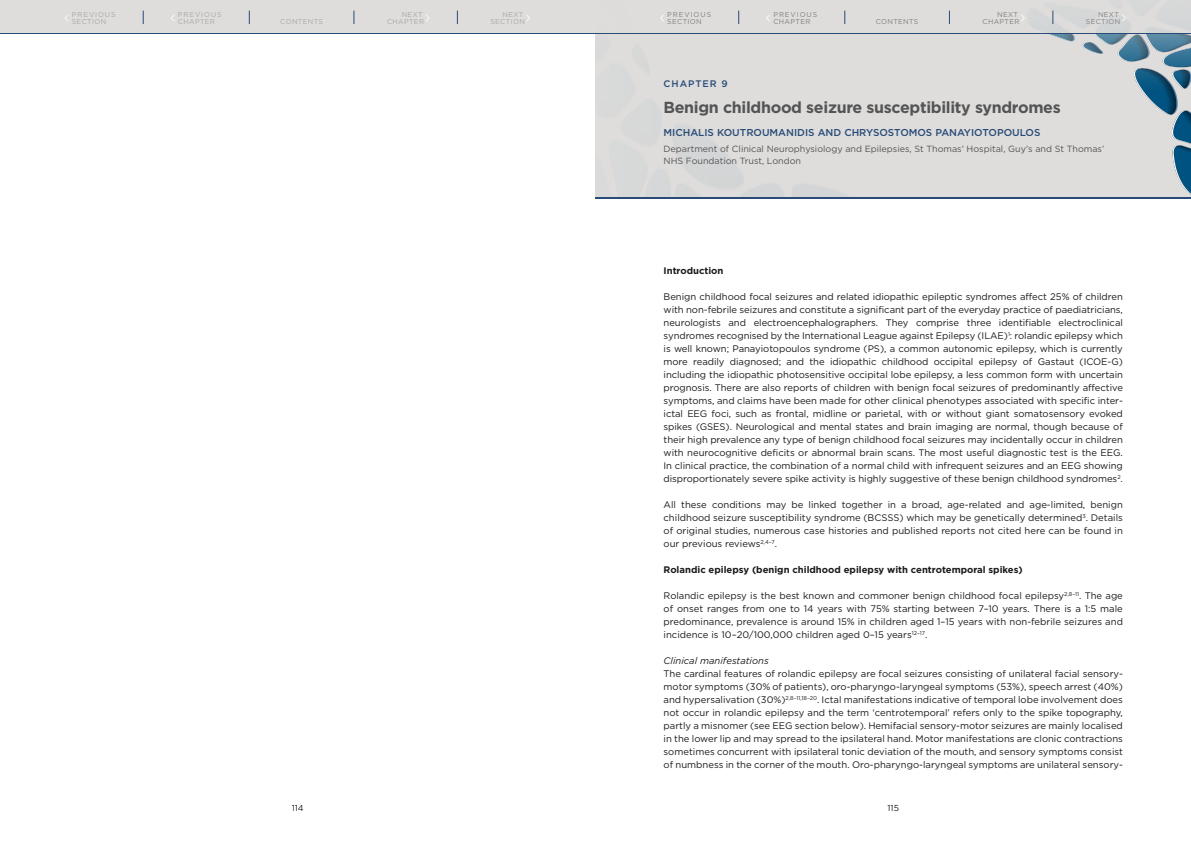
<style>
.page{position:relative;width:1191px;height:842px;background:#fff}
.page>*{position:absolute;margin:0;border:0;box-sizing:border-box;transform-origin:0 0}
.t1{font:700 16px "Gotham";letter-spacing:-.02em;color:#555454}
.t2{font:14px "Gotham";color:#fff;scale:.5 1}
.t3{font:500 10px "Gotham";color:#284b77}
.t4{font:9.5px/13px "Gotham";color:#1a1a1a;text-align:justify}
.t5{font:700 9.5px "Gotham";color:#1a1a1a}
.t6{font:italic 9.5px "Gotham";color:#1a1a1a}
.t7{font:500 9.5px "Gotham";letter-spacing:.1em;color:#284b77}
.t8{font:9px/12px "Gotham";color:#555454}
.t9{font:8.6px "Gotham";color:#1a1a1a}
.t10{font:7px/7px "Gotham";letter-spacing:.05em;color:#808080}
.t11{font:7px/7px "Gotham";letter-spacing:.05em;color:#a8a8a7}
.t12{font:7px/7px "Gotham";letter-spacing:.13em;color:#808080}
.t13{font:7px/7px "Gotham";letter-spacing:.13em;color:#a8a8a7}
.s1{font-size:14px;color:#fff}
</style>
<div class="page">
<img style="left:892px;top:34px;width:299px;height:163px">
<div style="left:595px;top:0;width:596px;height:33px;background:#dedddc"></div>
<hr style="left:595px;top:33px;width:596px;height:1px;background:#284b77">
<hr style="left:595px;top:197px;width:596px;height:1px;background:#284b77">
<svg style="left:738px;top:11px;width:1px;height:13px"></svg>
<svg style="left:844px;top:11px;width:1px;height:13px"></svg>
<svg style="left:949px;top:11px;width:1px;height:13px"></svg>
<svg style="left:1052px;top:11px;width:1px;height:13px"></svg>
<div style="left:0;top:0;width:595px;height:33px;background:#dedddc"></div>
<hr style="left:0;top:33px;width:595px;height:1px;background:#284b77">
<svg style="left:143px;top:11px;width:1px;height:13px"></svg>
<svg style="left:249px;top:11px;width:1px;height:13px"></svg>
<svg style="left:354px;top:11px;width:1px;height:13px"></svg>
<svg style="left:457px;top:11px;width:1px;height:13px"></svg>
<p class="t13" style="left:72px;top:11px;width:45px">PREVIOUS<br>SECTION</p>
<p class="t13" style="left:171px;top:11px;width:53px;text-align:center"><span class="s1">&lt;</span> PREVIOUS<br>CHAPTER</p>
<p class="t11" style="left:280px;top:18px;width:44px">CONTENTS</p>
<p class="t11" style="left:387px;top:11px;width:44px;text-indent:15px">NEXT<br>CHAPTER <sup>&gt;</sup></p>
<p class="t11" style="left:502px;top:11px;width:22px">NEXT</p>
<h2 class="t2" style="left:65px;top:9px;width:10px">&lt;</h2>
<p class="t11" style="left:490px;top:18px;width:42px">SECTION <sup>&gt;</sup></p>
<p class="t12" style="left:667px;top:11px;width:45px">PREVIOUS<br>SECTION</p>
<p class="t12" style="left:766px;top:11px;width:53px;text-align:center"><span class="s1">&lt;</span> PREVIOUS<br>CHAPTER</p>
<p class="t10" style="left:875px;top:18px;width:44px">CONTENTS</p>
<p class="t10" style="left:982px;top:11px;width:44px;text-indent:15px">NEXT<br>CHAPTER <sup>&gt;</sup></p>
<p class="t10" style="left:1086px;top:11px;width:42px;text-indent:12px">NEXT<br>SECTION <sup>&gt;</sup></p>
<p class="t7" style="left:663px;top:77px;width:66px">CHAPTER 9</p>
<h1 class="t1" style="left:663px;top:96px;width:399px">Benign childhood seizure susceptibility syndromes</h1>
<p class="t3" style="left:663px;top:126px;width:378px">MICHALIS KOUTROUMANIDIS AND CHRYSOSTOMOS PANAYIOTOPOULOS</p>
<p class="t8" style="left:663px;top:143px;width:442px">Department of Clinical Neurophysiology and Epilepsies, St Thomas’ Hospital, Guy’s and St Thomas’<br>NHS Foundation Trust, London</p>
<p class="t5" style="left:663px;top:264px;width:61px">Introduction</p>
<p class="t4" style="left:663px;top:290px;width:461px">Benign childhood focal seizures and related idiopathic epileptic syndromes affect 25% of children with non-febrile seizures and constitute a significant part of the everyday practice of paediatricians, neurologists and electroencephalographers. They comprise three identifiable electroclinical syndromes recognised by the International League against Epilepsy (ILAE)<sup>1</sup>: rolandic epilepsy which is well known; Panayiotopoulos syndrome (PS), a common autonomic epilepsy, which is currently more readily diagnosed; and the idiopathic childhood occipital epilepsy of Gastaut (ICOE-G) including the idiopathic photosensitive occipital lobe epilepsy, a less common form with uncertain prognosis. There are also reports of children with benign focal seizures of predominantly affective symptoms, and claims have been made for other clinical phenotypes associated with specific inter&shy;ictal EEG foci, such as frontal, midline or parietal, with or without giant somatosensory evoked spikes (GSES). Neurological and mental states and brain imaging are normal, though because of their high prevalence any type of benign childhood focal seizures may incidentally occur in children with neurocognitive deficits or abnormal brain scans. The most useful diagnostic test is the EEG.<br>In clinical practice, the combination of a normal child with infrequent seizures and an EEG showing disproportionately severe spike activity is highly suggestive of these benign childhood syndromes<sup>2</sup>.</p>
<p class="t4" style="left:663px;top:498px;width:461px">All these conditions may be linked together in a broad, age-related and age-limited, benign childhood seizure susceptibility syndrome (BCSSS) which may be genetically determined<sup>3</sup>. Details of original studies, numerous case histories and published reports not cited here can be found in our previous reviews<sup>2,4–7</sup>.</p>
<p class="t5" style="left:663px;top:563px;width:360px">Rolandic epilepsy (benign childhood epilepsy with centrotemporal spikes)</p>
<p class="t4" style="left:663px;top:589px;width:461px">Rolandic epilepsy is the best known and commoner benign childhood focal epilepsy<sup>2,8–11</sup>. The age of onset ranges from one to 14 years with 75% starting between 7–10 years. There is a 1:5 male predominance, prevalence is around 15% in children aged 1–15 years with non-febrile seizures and incidence is 10–20/100,000 children aged 0–15 years<sup>12–17</sup>.</p>
<p class="t6" style="left:663px;top:655px;width:107px">Clinical manifestations</p>
<p class="t4" style="left:663px;top:667px;width:461px">The cardinal features of rolandic epilepsy are focal seizures consisting of unilateral facial sensory&shy;motor symptoms (30% of patients), oro-pharyngo-laryngeal symptoms (53%), speech arrest (40%) and hypersalivation (30%)<sup>2,8–11,18–20</sup>. Ictal manifestations indicative of temporal lobe involvement does not occur in rolandic epilepsy and the term ‘centrotemporal’ refers only to the spike topography, partly a misnomer (see EEG section below). Hemifacial sensory-motor seizures are mainly localised in the lower lip and may spread to the ipsilateral hand. Motor manifestations are clonic contractions sometimes concurrent with ipsilateral tonic deviation of the mouth, and sensory symptoms consist of numbness in the corner of the mouth. Oro-pharyngo-laryngeal symptoms are unilateral sensory-</p>
<p class="t9" style="left:292px;top:803px;width:13px">114</p>
<p class="t9" style="left:887px;top:803px;width:13px">115</p>
</div>
